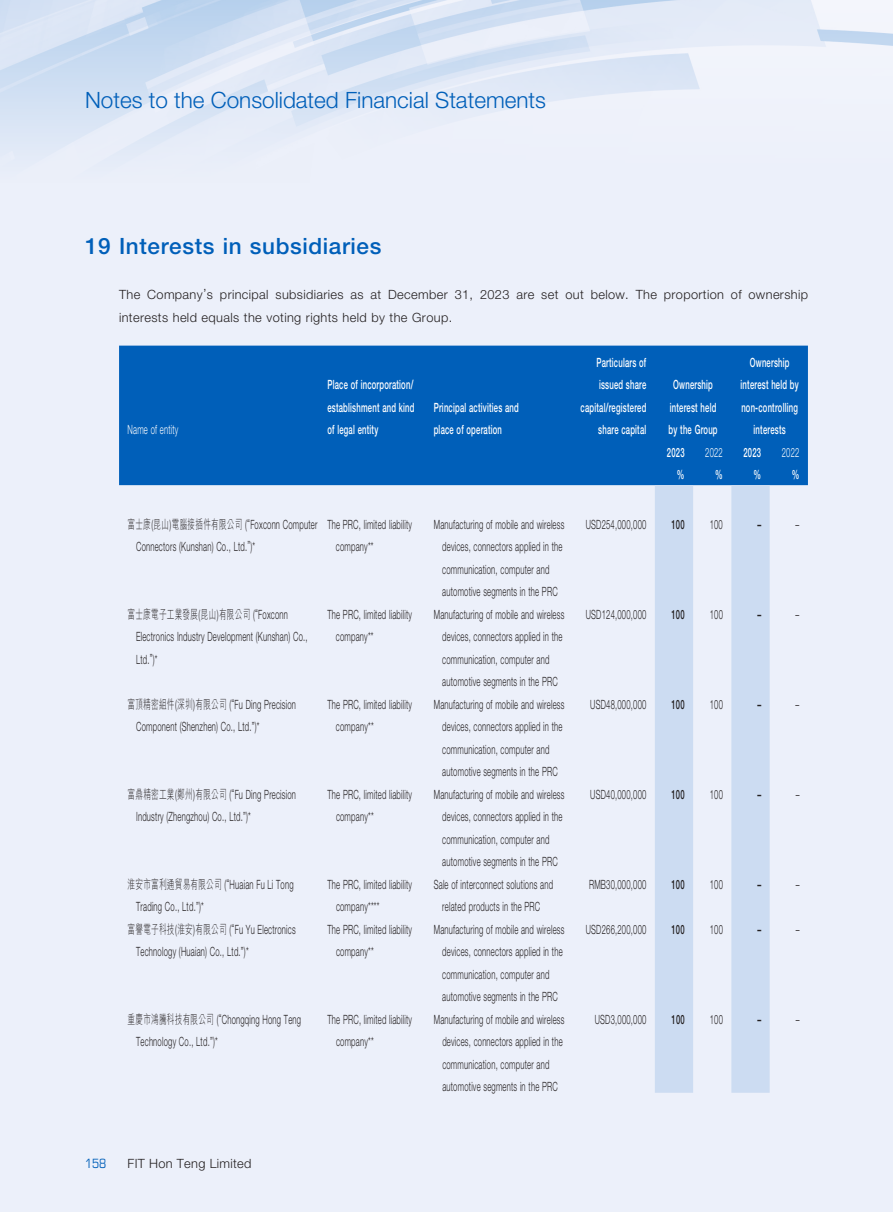
<style>
.page{position:relative;width:893px;height:1212px;background:#ecf0fa}
.page>*{position:absolute;margin:0;border:0;box-sizing:border-box;transform-origin:0 0}
.t1{font:300 22.5px "Helvetica Neue LT Std";color:#005fb9}
.t2{font:500 22.5px "Helvetica Neue LT Std";letter-spacing:.03em;color:#005fb9}
.t3{font:300 12.75px/22.5px "Helvetica Neue LT Std";letter-spacing:.03em;color:#231f20;scale:.6 1}
.t4{font:500 12.75px/22.5px "Helvetica Neue LT Std";letter-spacing:.03em;color:#fff;text-align:center;scale:.6 1}
.t5{font:300 12.75px/22.5px "Helvetica Neue LT Std";letter-spacing:.03em;color:#231f20}
.t6{font:500 12.75px "Helvetica Neue LT Std";letter-spacing:.03em;color:#231f20;scale:.6 1}
.t7{font:300 12.75px "M Hei HK";letter-spacing:.03em;color:#231f20;scale:.6 1}
.t8{font:300 12.75px "Helvetica Neue LT Std";letter-spacing:.03em;color:#fff;scale:.6 1}
.t9{font:condensed 12.75px "Eurostile LT Std";color:#005fb9}
.s1{font-family:"M Hei HK"}
.s2{font-family:"Helvetica Neue LT Std"}
</style>
<div class="page">
<img style="left:0;top:0;width:893px;height:152px">
<div style="left:119px;top:346px;width:689px;height:139px;background:#005fb9"></div>
<svg style="left:655px;top:485px;width:115px;height:608px;fill:#ccdcf2"></svg>
<h1 class="t1" style="left:85px;top:86px;width:462px">Notes to the Consolidated Financial Statements</h1>
<h1 class="t2" style="left:85px;top:233px;width:298px">19 Interests in subsidiaries</h1>
<p class="t5" style="left:119px;top:283px;width:690px">The Company’s principal subsidiaries as at December 31, 2023 are set out below. The proportion of ownership interests held equals the voting rights held by the Group.</p>
<p class="t8" style="left:128px;top:422px;width:86px">Name of entity</p>
<p class="t4" style="left:327px;top:373px;width:147px;text-align:justify">Place of incorporation/ establishment and kind of legal entity</p>
<p class="t4" style="left:434px;top:396px;width:143px;text-align:left">Principal activities and place of operation</p>
<p class="t4" style="left:581px;top:351px;width:111px;text-align:right">Particulars of issued share capital/registered share capital</p>
<p class="t4" style="left:669px;top:373px;width:83px">Ownership interest held by the Group</p>
<p class="t4" style="left:741px;top:351px;width:98px">Ownership interest held by non-controlling interests</p>
<p class="t4" style="left:667px;top:441px;width:31px">2023</p>
<p class="t8" style="left:705px;top:444px;width:31px">2022</p>
<p class="t4" style="left:743px;top:441px;width:31px">2023</p>
<p class="t8" style="left:782px;top:444px;width:31px">2022</p>
<p class="t4" style="left:677px;top:463px;width:14px">%</p>
<p class="t4" style="left:715px;top:463px;width:14px">%</p>
<p class="t4" style="left:753px;top:463px;width:14px">%</p>
<p class="t4" style="left:792px;top:463px;width:14px">%</p>
<p class="t3" style="left:136px;top:512px;width:304px;text-indent:-9px"><span class="s1">富士康</span>(<span class="s1">昆山</span>)<span class="s1">電腦接插件有限公司</span> (“Foxconn Computer<br>Connectors (Kunshan) Co., Ltd.”)*</p>
<p class="t3" style="left:336px;top:512px;width:128px;text-indent:-9px">The PRC, limited liability company**</p>
<p class="t3" style="left:434px;top:512px;width:219px;text-align:center">Manufacturing of mobile and wireless devices, connectors applied in the communication, computer and automotive segments in the PRC</p>
<p class="t3" style="left:586px;top:512px;width:103px">USD254,000,000</p>
<p class="t6" style="left:671px;top:516px;width:23px">100</p>
<p class="t3" style="left:710px;top:512px;width:23px">100</p>
<p class="t6" style="left:757px;top:516px;width:8px">–</p>
<p class="t3" style="left:796px;top:512px;width:8px">–</p>
<p class="t7" style="left:128px;top:607px;width:269px">富士康電子工業發展<span class="s2">(</span>昆山<span class="s2">)</span>有限公司 <span class="s2">(“Foxconn</span></p>
<p class="t3" style="left:136px;top:625px;width:287px">Electronics Industry Development (Kunshan) Co.,<br>Ltd.”)*</p>
<p class="t3" style="left:336px;top:602px;width:128px;text-indent:-9px">The PRC, limited liability company**</p>
<p class="t3" style="left:434px;top:602px;width:219px;text-align:center">Manufacturing of mobile and wireless devices, connectors applied in the communication, computer and automotive segments in the PRC</p>
<p class="t3" style="left:586px;top:603px;width:103px">USD124,000,000</p>
<p class="t6" style="left:671px;top:606px;width:23px">100</p>
<p class="t3" style="left:710px;top:603px;width:23px">100</p>
<p class="t6" style="left:757px;top:606px;width:8px">–</p>
<p class="t3" style="left:796px;top:603px;width:8px">–</p>
<p class="t3" style="left:136px;top:693px;width:268px;text-indent:-9px"><span class="s1">富頂精密組件</span>(<span class="s1">深圳</span>)<span class="s1">有限公司</span> (“Fu Ding Precision<br>Component (Shenzhen) Co., Ltd.”)*</p>
<p class="t3" style="left:336px;top:693px;width:128px;text-indent:-9px">The PRC, limited liability company**</p>
<p class="t3" style="left:434px;top:693px;width:219px;text-align:center">Manufacturing of mobile and wireless devices, connectors applied in the communication, computer and automotive segments in the PRC</p>
<p class="t3" style="left:590px;top:693px;width:95px">USD48,000,000</p>
<p class="t6" style="left:671px;top:696px;width:23px">100</p>
<p class="t3" style="left:710px;top:693px;width:23px">100</p>
<p class="t6" style="left:757px;top:696px;width:8px">–</p>
<p class="t3" style="left:796px;top:693px;width:8px">–</p>
<p class="t3" style="left:136px;top:783px;width:268px;text-indent:-9px"><span class="s1">富鼎精密工業</span>(<span class="s1">鄭州</span>)<span class="s1">有限公司</span> (“Fu Ding Precision<br>Industry (Zhengzhou) Co., Ltd.”)*</p>
<p class="t3" style="left:336px;top:783px;width:128px;text-indent:-9px">The PRC, limited liability company**</p>
<p class="t3" style="left:434px;top:783px;width:219px;text-align:center">Manufacturing of mobile and wireless devices, connectors applied in the communication, computer and automotive segments in the PRC</p>
<p class="t3" style="left:590px;top:783px;width:95px">USD40,000,000</p>
<p class="t6" style="left:671px;top:786px;width:23px">100</p>
<p class="t3" style="left:710px;top:783px;width:23px">100</p>
<p class="t6" style="left:757px;top:786px;width:8px">–</p>
<p class="t3" style="left:796px;top:783px;width:8px">–</p>
<p class="t3" style="left:136px;top:873px;width:264px;text-indent:-9px"><span class="s1">淮安市富利通貿易有限公司</span> (“Huaian Fu Li Tong<br>Trading Co., Ltd.”)*</p>
<p class="t3" style="left:336px;top:873px;width:128px;text-indent:-9px">The PRC, limited liability company****</p>
<p class="t3" style="left:434px;top:873px;width:200px;text-align:center">Sale of interconnect solutions and related products in the PRC</p>
<p class="t3" style="left:589px;top:873px;width:97px">RMB30,000,000</p>
<p class="t6" style="left:671px;top:876px;width:23px">100</p>
<p class="t3" style="left:710px;top:873px;width:23px">100</p>
<p class="t6" style="left:757px;top:876px;width:8px">–</p>
<p class="t3" style="left:796px;top:873px;width:8px">–</p>
<p class="t3" style="left:136px;top:918px;width:268px;text-indent:-9px"><span class="s1">富譽電子科技</span>(<span class="s1">淮安</span>)<span class="s1">有限公司</span> (“Fu Yu Electronics<br>Technology (Huaian) Co., Ltd.”)*</p>
<p class="t3" style="left:336px;top:918px;width:128px;text-indent:-9px">The PRC, limited liability company**</p>
<p class="t3" style="left:434px;top:918px;width:219px;text-align:center">Manufacturing of mobile and wireless devices, connectors applied in the communication, computer and automotive segments in the PRC</p>
<p class="t3" style="left:586px;top:918px;width:103px">USD266,200,000</p>
<p class="t6" style="left:671px;top:921px;width:23px">100</p>
<p class="t3" style="left:710px;top:918px;width:23px">100</p>
<p class="t6" style="left:757px;top:921px;width:8px">–</p>
<p class="t3" style="left:796px;top:918px;width:8px">–</p>
<p class="t3" style="left:136px;top:1008px;width:277px;text-indent:-9px"><span class="s1">重慶市鴻騰科技有限公司</span> (“Chongqing Hong Teng<br>Technology Co., Ltd.”)*</p>
<p class="t3" style="left:336px;top:1008px;width:128px;text-indent:-9px">The PRC, limited liability company**</p>
<p class="t3" style="left:434px;top:1008px;width:219px;text-align:center">Manufacturing of mobile and wireless devices, connectors applied in the communication, computer and automotive segments in the PRC</p>
<p class="t3" style="left:595px;top:1008px;width:88px">USD3,000,000</p>
<p class="t6" style="left:671px;top:1011px;width:23px">100</p>
<p class="t3" style="left:710px;top:1008px;width:23px">100</p>
<p class="t6" style="left:757px;top:1011px;width:8px">–</p>
<p class="t3" style="left:796px;top:1008px;width:8px">–</p>
<p class="t9" style="left:85px;top:1155px;width:23px">158</p>
<p class="t5" style="left:128px;top:1151px;width:125px">FIT Hon Teng Limited</p>
</div>
